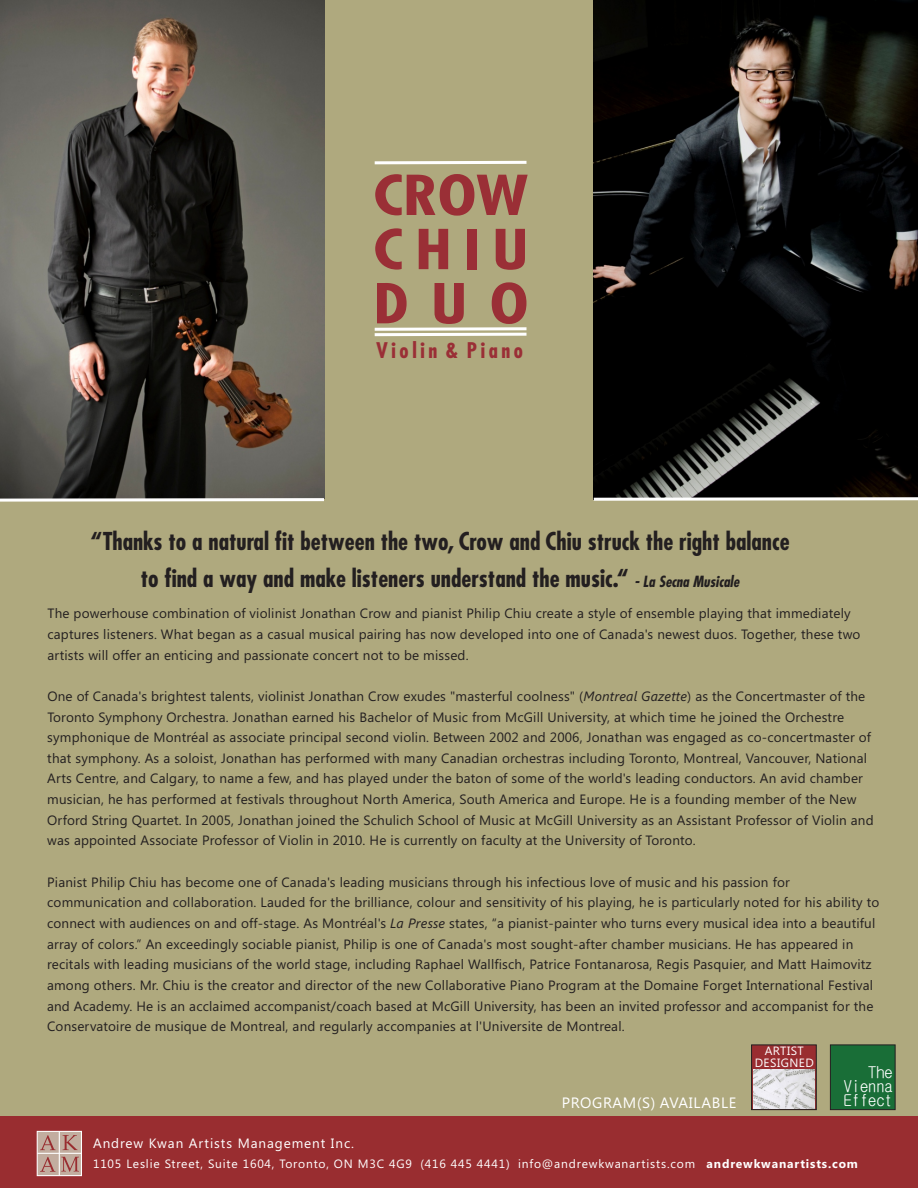
<style>
.page{position:relative;width:918px;height:1188px;background:#afa97e}
.page>*{position:absolute;margin:0;border:0;box-sizing:border-box;transform-origin:0 0}
.t1{font:700 53.55px/54.2px "Futura LT Pro";letter-spacing:.185em;color:#9a2f36;text-align:justify;scale:1.23 1}
.t2{font:700 24px/36.5px "Futura LT Pro";color:#231f20;text-align:center}
.t3{font:700 21px "Futura LT Pro";letter-spacing:.17em;color:#9a2f36}
.t4{font:16.35px/14px "Gulim Che";color:#fff;text-align:justify}
.t5{font:15px "Segoe UI";letter-spacing:.04em;color:#fff}
.t6{font:13.5px/20.7px "Segoe UI";letter-spacing:.015em;color:#231f20}
.t7{font:13.5px "Segoe UI";letter-spacing:.07em;color:#fff}
.t8{font:12px "Segoe UI";letter-spacing:.07em;color:#fff}
.t9{font:12px/11.1px "Segoe UI";letter-spacing:.04em;color:#fff;text-align:center}
.s1{font-style:italic;font-size:15px}
.s2{font-style:italic}
.s3{font-weight:700}
</style>
<div class="page">
<svg style="left:751px;top:1045px;width:66px;height:65px;background:#90383a"></svg>
<div style="left:830px;top:1045px;width:65px;height:65px;background:#196e37"></div>
<img style="left:754px;top:1069px;width:60px;height:39px">
<div style="left:0;top:1116px;width:918px;height:72px;background:#992d30"></div>
<svg style="left:36px;top:1130px;width:46px;height:47px;background:#c09d94"></svg>
<hr style="left:37px;top:1153px;width:45px;height:1px;background:#fff">
<hr style="left:59px;top:1131px;width:1px;height:44px;background:#fff">
<img style="left:594px;top:0;width:324px;height:496px">
<img style="left:0;top:0;width:324px;height:497px">
<svg style="left:374px;top:327px;width:153px;height:10px"></svg>
<svg style="left:374px;top:160px;width:153px;height:5px"></svg>
<svg style="left:593px;top:496px;width:325px;height:5px;background:#b4b3ae"></svg>
<svg style="left:0;top:497px;width:325px;height:5px;background:#bebdb7"></svg>
<h1 class="t1" style="left:374px;top:171px;width:127px">CROW CHIU DUO</h1>
<h3 class="t3" style="left:376px;top:341px;width:148px">Violin &amp; Piano</h3>
<h2 class="t2" style="left:90px;top:524px;width:701px">“Thanks to a natural fit between the two, Crow and Chiu struck the right balance to find a way and make listeners understand the music.“ <span class="s1">- La Secna Musicale</span></h2>
<p class="t6" style="left:47px;top:604px;width:815px">The powerhouse combination of violinist Jonathan Crow and pianist Philip Chiu create a style of ensemble playing that immediately captures listeners. What began as a casual musical pairing has now developed into one of Canada's newest duos. Together, these two artists will offer an enticing and passionate concert not to be missed.</p>
<p class="t6" style="left:47px;top:687px;width:828px">One of Canada's brightest talents, violinist Jonathan Crow exudes "masterful coolness" (<span class="s2">Montreal Gazette</span>) as the Concertmaster of the Toronto Symphony Orchestra. Jonathan earned his Bachelor of Music from McGill University, at which time he joined the Orchestre symphonique de Montréal as associate principal second violin. Between 2002 and 2006, Jonathan was engaged as co-concertmaster of that symphony. As a soloist, Jonathan has performed with many Canadian orchestras including Toronto, Montreal, Vancouver, National Arts Centre, and Calgary, to name a few, and has played under the baton of some of the world's leading conductors. An avid chamber musician, he has performed at festivals throughout North America, South America and Europe. He is a founding member of the New Orford String Quartet. In 2005, Jonathan joined the Schulich School of Music at McGill University as an Assistant Professor of Violin and was appointed Associate Professor of Violin in 2010. He is currently on faculty at the University of Toronto.</p>
<p class="t6" style="left:47px;top:873px;width:834px">Pianist Philip Chiu has become one of Canada's leading musicians through his infectious love of music and his passion for communication and collaboration. Lauded for the brilliance, colour and sensitivity of his playing, he is particularly noted for his ability to connect with audiences on and off-stage. As Montréal's <span class="s2">La Presse</span> states, “a pianist-painter who turns every musical idea into a beautiful array of colors.” An exceedingly sociable pianist, Philip is one of Canada's most sought-after chamber musicians. He has appeared in recitals with leading musicians of the world stage, including Raphael Wallfisch, Patrice Fontanarosa, Regis Pasquier, and Matt Haimovitz among others. Mr. Chiu is the creator and director of the new Collaborative Piano Program at the Domaine Forget International Festival and Academy. He is an acclaimed accompanist/coach based at McGill University, has been an invited professor and accompanist for the Conservatoire de musique de Montreal, and regularly accompanies at l'Universite de Montreal.</p>
<p class="t5" style="left:562px;top:1097px;width:176px">PROGRAM(S) AVAILABLE</p>
<p class="t9" style="left:755px;top:1047px;width:61px">ARTIST<br>DESIGNED</p>
<p class="t4" style="left:844px;top:1066px;width:51px;text-indent:25px">The Vienna Effect</p>
<p class="t7" style="left:93px;top:1138px;width:263px">Andrew Kwan Artists Management Inc.</p>
<p class="t8" style="left:93px;top:1160px;width:766px">1105 Leslie Street, Suite 1604, Toronto, ON M3C 4G9 (416 445 4441) info@andrewkwanartists.com <span class="s3">andrewkwanartists.com</span></p>
</div>
